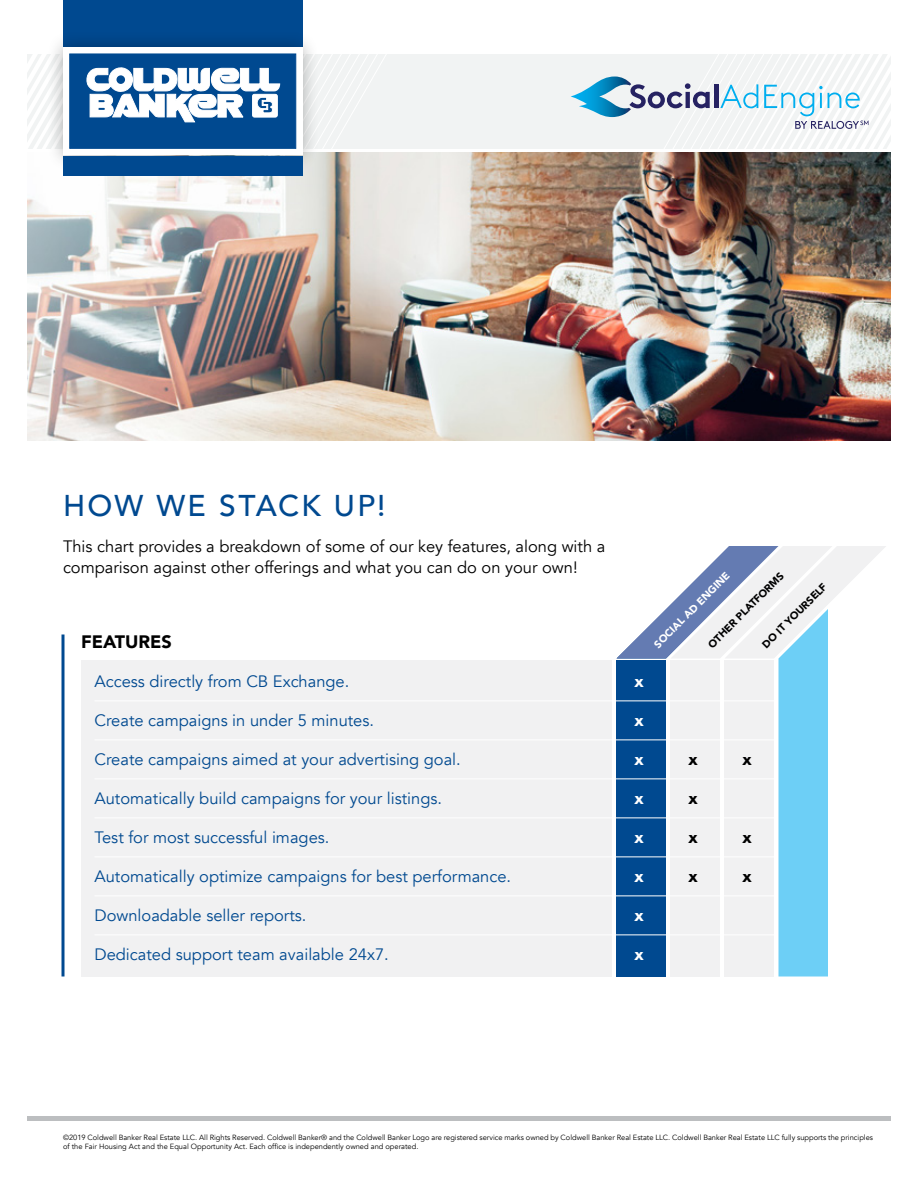
<style>
.page{position:relative;width:918px;height:1188px;background:#fff}
.page>*{position:absolute;margin:0;border:0;box-sizing:border-box;transform-origin:0 0}
.t1{font:500 30px "Avenir";letter-spacing:.07em;color:#004990}
.t2{font:900 18px "Avenir";color:#000}
.t3{font:16.5px "Avenir";color:#004990}
.t4{font:16.5px/21px "Avenir";color:#000}
.t5{font:900 16.5px "Avenir";color:#fff}
.t6{font:900 16.5px "Avenir";color:#000}
.t7{font:900 10.5px "Avenir";color:#000}
.t8{font:900 10.5px "Avenir";color:#fff}
.t9{font:7.5px/9px "Avenir";color:#000}
</style>
<div class="page">
<hr style="left:27px;top:1116px;width:864px;height:4px;background:#bcbec0">
<div style="left:27px;top:54px;width:864px;height:94px;background:#f1f3f3"></div>
<svg style="left:616px;top:546px;width:270px;height:431px"></svg>
<div style="left:81px;top:660px;width:531px;height:316px;background:#f1f1f2"></div>
<div style="left:616px;top:660px;width:50px;height:316px;background:#004990"></div>
<div style="left:670px;top:660px;width:50px;height:316px;background:#f1f1f2"></div>
<div style="left:724px;top:660px;width:50px;height:316px;background:#f1f1f2"></div>
<hr style="left:94px;top:701px;width:680px;height:1px;background:#fff">
<hr style="left:94px;top:740px;width:680px;height:1px;background:#fff">
<hr style="left:94px;top:779px;width:680px;height:1px;background:#fff">
<hr style="left:94px;top:818px;width:680px;height:1px;background:#fff">
<hr style="left:94px;top:857px;width:680px;height:1px;background:#fff">
<hr style="left:94px;top:896px;width:680px;height:1px;background:#fff">
<hr style="left:94px;top:935px;width:680px;height:1px;background:#fff">
<hr style="left:62px;top:635px;width:2px;height:342px;background:#004990">
<img style="left:27px;top:153px;width:864px;height:288px">
<div style="left:63px;top:0;width:240px;height:148px;background:#004990"></div>
<div style="left:46px;top:30px;width:274px;height:142px;background:#000;opacity:.3"></div>
<svg style="left:27px;top:39px;width:365px;height:120px"></svg>
<svg style="left:571px;top:54px;width:320px;height:105px"></svg>
<div style="left:63px;top:156px;width:240px;height:20px;background:#004990"></div>
<h1 class="t1" style="left:63px;top:480px;width:324px">HOW WE STACK UP!</h1>
<h3 class="t4" style="left:63px;top:536px;width:544px">This chart provides a breakdown of some of our key features, along with a comparison against other offerings and what you can do on your own!</h3>
<h2 class="t2" style="left:81px;top:626px;width:92px">FEATURES</h2>
<h3 class="t7" style="left:703px;top:640px;width:104px;rotate:-45deg">OTHER PLATFORMS</h3>
<h3 class="t8" style="left:649px;top:640px;width:104px;rotate:-45deg">SOCIAL AD ENGINE</h3>
<h3 class="t7" style="left:757px;top:640px;width:88px;rotate:-45deg">DO IT YOURSELF</h3>
<h3 class="t3" style="left:94px;top:671px;width:256px">Access directly from CB Exchange.</h3>
<h3 class="t5" style="left:634px;top:667px;width:11px">x</h3>
<h3 class="t3" style="left:94px;top:710px;width:281px">Create campaigns in under 5 minutes.</h3>
<h3 class="t5" style="left:634px;top:706px;width:11px">x</h3>
<h3 class="t3" style="left:94px;top:750px;width:368px">Create campaigns aimed at your advertising goal.</h3>
<h3 class="t5" style="left:634px;top:745px;width:11px">x</h3>
<h3 class="t6" style="left:688px;top:745px;width:11px">x</h3>
<h3 class="t6" style="left:743px;top:745px;width:11px">x</h3>
<h3 class="t3" style="left:94px;top:789px;width:349px">Automatically build campaigns for your listings.</h3>
<h3 class="t5" style="left:634px;top:784px;width:11px">x</h3>
<h3 class="t6" style="left:688px;top:784px;width:11px">x</h3>
<h3 class="t3" style="left:94px;top:828px;width:236px">Test for most successful images.</h3>
<h3 class="t5" style="left:634px;top:823px;width:11px">x</h3>
<h3 class="t6" style="left:688px;top:823px;width:11px">x</h3>
<h3 class="t6" style="left:743px;top:823px;width:11px">x</h3>
<h3 class="t3" style="left:94px;top:867px;width:418px">Automatically optimize campaigns for best performance.</h3>
<h3 class="t5" style="left:634px;top:862px;width:11px">x</h3>
<h3 class="t6" style="left:688px;top:862px;width:11px">x</h3>
<h3 class="t6" style="left:743px;top:862px;width:11px">x</h3>
<h3 class="t3" style="left:94px;top:906px;width:214px">Downloadable seller reports.</h3>
<h3 class="t5" style="left:634px;top:901px;width:11px">x</h3>
<h3 class="t3" style="left:94px;top:945px;width:296px">Dedicated support team available 24x7.</h3>
<h3 class="t5" style="left:634px;top:940px;width:11px">x</h3>
<p class="t9" style="left:63px;top:1133px;width:812px">©2019 Coldwell Banker Real Estate LLC. All Rights Reserved. Coldwell Banker® and the Coldwell Banker Logo are registered service marks owned by Coldwell Banker Real Estate LLC. Coldwell Banker Real Estate LLC fully supports the principles of the Fair Housing Act and the Equal Opportunity Act. Each office is independently owned and operated.</p>
</div>
